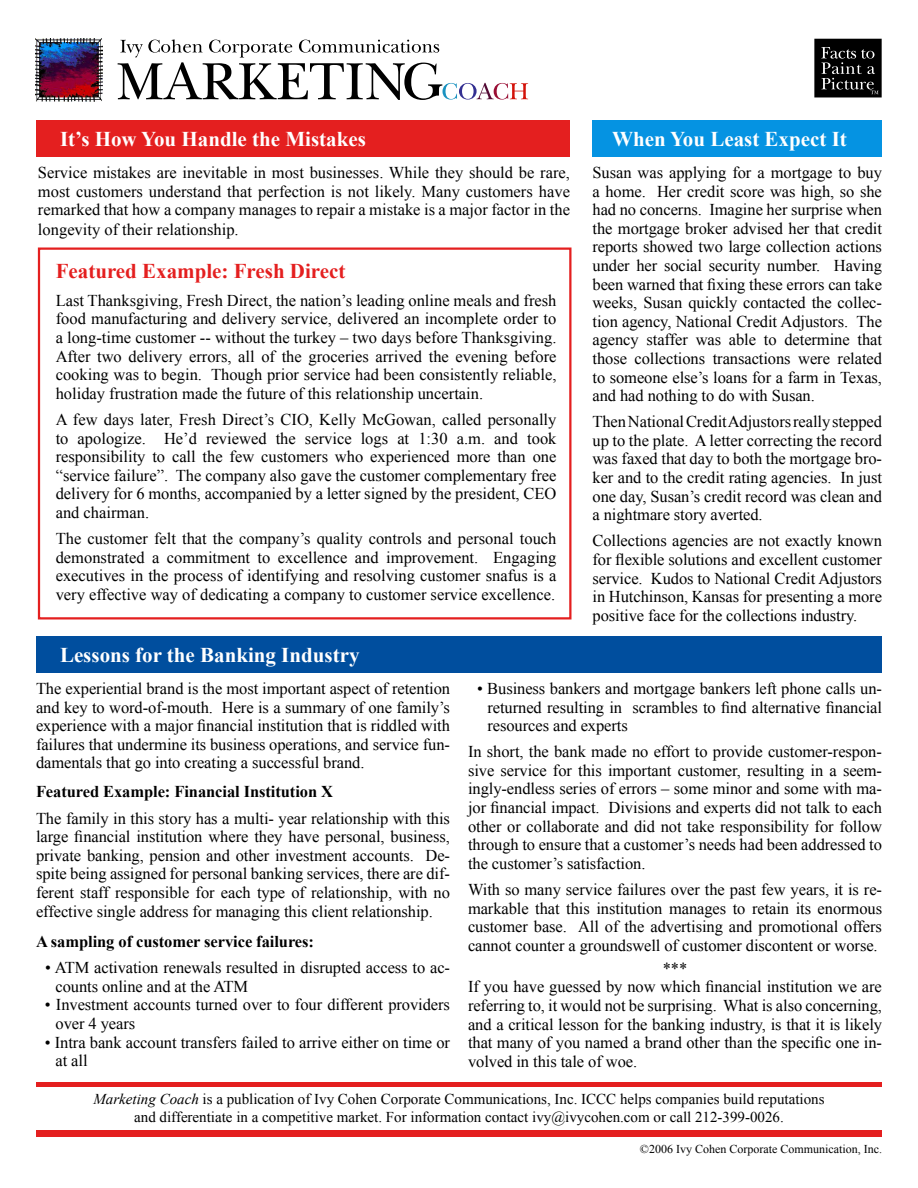
<style>
.page{position:relative;width:918px;height:1188px;background:#fff}
.page>*{position:absolute;margin:0;border:0;box-sizing:border-box;transform-origin:0 0}
.t1{font:700 21px "Times New Roman";color:#fff}
.t2{font:700 21px "Times New Roman";color:#e41f1f}
.t3{font:16.5px/18.6px "Times New Roman";letter-spacing:-.005em;color:#000;text-align:justify}
.t4{font:700 16.5px "Times New Roman";letter-spacing:-.005em;color:#000}
.t5{font:15px/18px "Times New Roman";color:#000;text-align:center}
.t6{font:12px "Times New Roman";color:#000}
.s1{font-style:italic}
</style>
<div class="page">
<svg style="left:118px;top:39px;width:410px;height:61px"></svg>
<div style="left:814px;top:39px;width:68px;height:58px;background:#000"></div>
<svg style="left:821px;top:47px;width:58px;height:47px"></svg>
<img style="left:36px;top:39px;width:66px;height:63px">
<div style="left:36px;top:1082px;width:846px;height:5px;background:#e41f1f"></div>
<div style="left:36px;top:1130px;width:846px;height:7px;background:#e41f1f"></div>
<div style="left:36px;top:121px;width:534px;height:36px;background:#e41f1f"></div>
<div style="left:592px;top:121px;width:290px;height:36px;background:#0593e2"></div>
<div style="left:36px;top:636px;width:846px;height:36px;background:#004e9e"></div>
<div style="left:38px;top:248px;width:533px;height:371px;border:2px solid #e41f1f"></div>
<p class="t1" style="left:60px;top:127px;width:307px">It’s How You Handle the Mistakes</p>
<p class="t1" style="left:612px;top:127px;width:236px">When You Least Expect It</p>
<p class="t3" style="left:592px;top:163px;width:291px">Susan was applying for a mortgage to buy a home. Her credit score was high, so she had no concerns. Imagine her surprise when the mortgage broker advised her that credit reports showed two large collection actions under her social security number. Having been warned that fixing these errors can take weeks, Susan quickly contacted the collec&shy;tion agency, National Credit Adjustors. The agency staffer was able to determine that those collections transactions were related to someone else’s loans for a farm in Texas, and had nothing to do with Susan.</p>
<p class="t3" style="left:592px;top:412px;width:291px">Then National Credit Adjustors really stepped up to the plate. A letter correcting the record was faxed that day to both the mortgage bro&shy;ker and to the credit rating agencies. In just one day, Susan’s credit record was clean and a nightmare story averted.</p>
<p class="t3" style="left:592px;top:531px;width:291px">Collections agencies are not exactly known for flexible solutions and excellent customer service. Kudos to National Credit Adjustors in Hutchinson, Kansas for presenting a more positive face for the collections industry.</p>
<p class="t1" style="left:60px;top:643px;width:301px">Lessons for the Banking Industry</p>
<p class="t3" style="left:36px;top:679px;width:416px">The experiential brand is the most important aspect of retention and key to word-of-mouth. Here is a summary of one family’s experience with a major financial institution that is riddled with failures that undermine its business operations, and service fun&shy;damentals that go into creating a successful brand.</p>
<p class="t4" style="left:36px;top:782px;width:299px">Featured Example: Financial Institution X</p>
<p class="t3" style="left:36px;top:808px;width:416px">The family in this story has a multi- year relationship with this large financial institution where they have personal, business, private banking, pension and other investment accounts. De&shy;spite being assigned for personal banking services, there are dif&shy;ferent staff responsible for each type of relationship, with no effective single address for managing this client relationship.</p>
<p class="t4" style="left:36px;top:932px;width:280px">A sampling of customer service failures:</p>
<p class="t3" style="left:56px;top:958px;width:396px;text-indent:-10px">• ATM activation renewals resulted in disrupted access to ac&shy;counts online and at the ATM</p>
<p class="t3" style="left:56px;top:995px;width:396px;text-indent:-11px">• Investment accounts turned over to four different providers over 4 years</p>
<p class="t3" style="left:56px;top:1033px;width:396px;text-indent:-11px">• Intra bank account transfers failed to arrive either on time or at all</p>
<p class="t3" style="left:38px;top:163px;width:534px">Service mistakes are inevitable in most businesses. While they should be rare, most customers understand that perfection is not likely. Many customers have remarked that how a company manages to repair a mistake is a major factor in the</p>
<p class="t3" style="left:38px;top:220px;width:202px">longevity of their relationship.</p>
<p class="t2" style="left:56px;top:259px;width:291px">Featured Example: Fresh Direct</p>
<p class="t3" style="left:56px;top:291px;width:502px">Last Thanksgiving, Fresh Direct, the nation’s leading online meals and fresh food manufacturing and delivery service, delivered an incomplete order to a long-time customer -- without the turkey – two days before Thanksgiving.<br>After two delivery errors, all of the groceries arrived the evening before cooking was to begin. Though prior service had been consistently reliable, holiday frustration made the future of this relationship uncertain.</p>
<p class="t3" style="left:56px;top:410px;width:502px">A few days later, Fresh Direct’s CIO, Kelly McGowan, called personally to apologize. He’d reviewed the service logs at 1:30 a.m. and took responsibility to call the few customers who experienced more than one “service failure”. The company also gave the customer complementary free delivery for 6 months, accompanied by a letter signed by the president, CEO and chairman.</p>
<p class="t3" style="left:56px;top:529px;width:502px">The customer felt that the company’s quality controls and personal touch demonstrated a commitment to excellence and improvement. Engaging executives in the process of identifying and resolving customer snafus is a very effective way of dedicating a company to customer service excellence.</p>
<p class="t3" style="left:488px;top:679px;width:396px;text-indent:-10px">• Business bankers and mortgage bankers left phone calls un&shy;returned resulting in scrambles to find alternative financial resources and experts</p>
<p class="t3" style="left:468px;top:742px;width:416px">In short, the bank made no effort to provide customer-respon&shy;sive service for this important customer, resulting in a seem&shy;ingly-endless series of errors – some minor and some with ma&shy;jor financial impact. Divisions and experts did not talk to each other or collaborate and did not take responsibility for follow through to ensure that a customer’s needs had been addressed to the customer’s satisfaction.</p>
<p class="t3" style="left:468px;top:880px;width:416px">With so many service failures over the past few years, it is re&shy;markable that this institution manages to retain its enormous customer base. All of the advertising and promotional offers cannot counter a groundswell of customer discontent or worse.</p>
<p class="t3" style="left:468px;top:959px;width:416px;text-align:left;text-indent:195px">***<br>If you have guessed by now which financial institution we are referring to, it would not be surprising. What is also concerning, and a critical lesson for the banking industry, is that it is likely that many of you named a brand other than the specific one in&shy;volved in this tale of woe.</p>
<p class="t5" style="left:93px;top:1090px;width:733px"><span class="s1">Marketing Coach</span> is a publication of Ivy Cohen Corporate Communications, Inc. ICCC helps companies build reputations and differentiate in a competitive market. For information contact ivy@ivycohen.com or call 212-399-0026.</p>
<p class="t6" style="left:640px;top:1142px;width:244px">©2006 Ivy Cohen Corporate Communication, Inc.</p>
</div>
